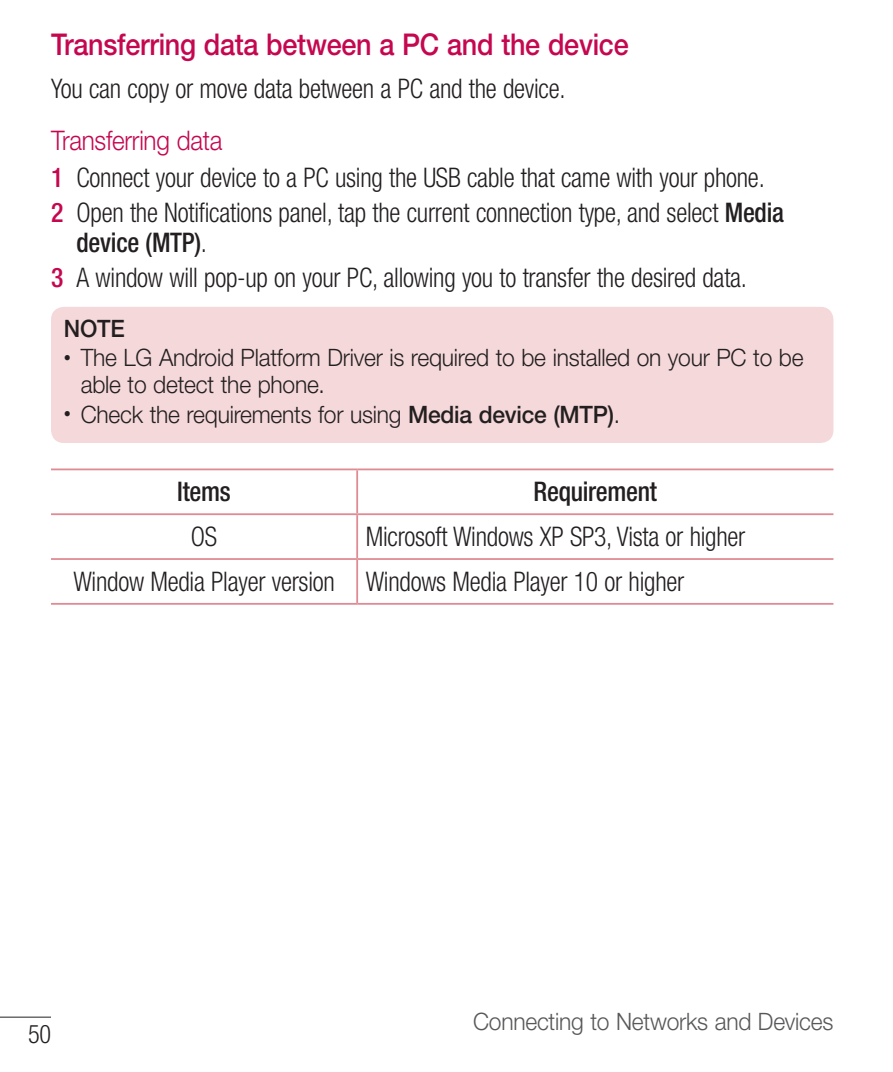
<style>
.page{position:relative;width:893px;height:1072px;background:#fff}
.page>*{position:absolute;margin:0;border:0;box-sizing:border-box;transform-origin:0 0}
.Head_02_TOC{font:500 30px "Helvetica Neue LT Pro";letter-spacing:-.01em;color:#c50750;scale:.9 1}
.main_Num{font:300 condensed 27px/30px "Helvetica Neue LT Pro";letter-spacing:-.01em;color:#231f20;scale:.95 1}
.main{font:300 condensed 27px "Helvetica Neue LT Pro";letter-spacing:-.01em;color:#231f20;scale:.95 1}
.main_Num_1{font:300 condensed 27px "Helvetica Neue LT Pro";letter-spacing:-.01em;color:#231f20;scale:.95 1}
.Head_03{font:300 27px "Helvetica Neue LT Pro";letter-spacing:-.01em;color:#c50750;scale:.9 1}
.main-2{font:500 condensed 27px "Helvetica Neue LT Pro";letter-spacing:-.01em;color:#231f20;scale:.95 1}
.t1{font:300 condensed 25.5px "Helvetica Neue LT Pro";color:#231f20;scale:.95 1}
.t2{font:300 24px/27px "Helvetica Neue LT Pro";letter-spacing:-.01em;color:#231f20;scale:.95 1}
.t3{font:300 24px "Helvetica Neue LT Pro";letter-spacing:-.01em;color:#57585a;scale:.95 1}
.t4{font:500 24px "Helvetica Neue LT Pro";color:#231f20;scale:.95 1}
.s1{font-weight:500;color:#c50750}
.s2{font-weight:500}
.s3{font-weight:400;font-stretch:condensed;font-size:15px}
</style>
<div class="page">
<hr style="left:0;top:1016px;width:51px;height:1px;background:#231f20">
<div style="left:51px;top:307px;width:782px;height:136px;background:#f5d8da;border-radius:13px"></div>
<hr style="left:51px;top:468px;width:306px;height:2px;background:#df8b94">
<hr style="left:356px;top:470px;width:2px;height:43px;background:#df8b94">
<hr style="left:357px;top:468px;width:476px;height:2px;background:#df8b94">
<hr style="left:51px;top:513px;width:306px;height:2px;background:#df8b94">
<hr style="left:356px;top:515px;width:2px;height:43px;background:#df8b94">
<hr style="left:357px;top:513px;width:476px;height:2px;background:#df8b94">
<hr style="left:51px;top:558px;width:306px;height:2px;background:#df8b94">
<hr style="left:51px;top:603px;width:306px;height:1px;background:#df8b94">
<hr style="left:356px;top:560px;width:2px;height:43px;background:#df8b94">
<hr style="left:357px;top:558px;width:476px;height:2px;background:#df8b94">
<hr style="left:357px;top:603px;width:476px;height:1px;background:#df8b94">
<p class="Head_02_TOC" style="left:51px;top:27px;width:643px">Transferring data between a PC and the device</p>
<p class="main" style="left:51px;top:73px;width:543px">You can copy or move data between a PC and the device.</p>
<p class="Head_03" style="left:51px;top:124px;width:192px">Transferring data</p>
<p class="main_Num_1" style="left:51px;top:162px;width:753px"><span class="s1">1</span> Connect your device to a PC using the USB cable that came with your phone.</p>
<p class="main_Num" style="left:77px;top:197px;width:746px;text-indent:-26px"><span class="s1">2</span> Open the Notifications panel, tap the current connection type, and select <span class="s2">Media device (MTP)</span>.</p>
<p class="main_Num" style="left:51px;top:262px;width:734px"><span class="s1">3</span> A window will pop-up on your PC, allowing you to transfer the desired data.</p>
<p class="t4" style="left:64px;top:314px;width:66px">NOTE</p>
<p class="t2" style="left:81px;top:344px;width:762px;text-indent:-17px"><span class="s3">•</span> The LG Android Platform Driver is required to be installed on your PC to be able to detect the phone.</p>
<p class="t2" style="left:64px;top:400px;width:587px"><span class="s3">•</span> Check the requirements for using <span class="s2">Media device (MTP)</span>.</p>
<p class="main-2" style="left:177px;top:476px;width:58px">Items</p>
<p class="main-2" style="left:533px;top:476px;width:132px">Requirement</p>
<p class="main" style="left:191px;top:521px;width:29px">OS</p>
<p class="main" style="left:366px;top:521px;width:401px">Microsoft Windows XP SP3, Vista or higher</p>
<p class="main" style="left:73px;top:566px;width:277px">Window Media Player version</p>
<p class="main" style="left:366px;top:566px;width:337px">Windows Media Player 10 or higher</p>
<p class="t1" style="left:28px;top:1019px;width:26px">50</p>
<p class="t3" style="left:473px;top:1006px;width:381px">Connecting to Networks and Devices</p>
</div>
